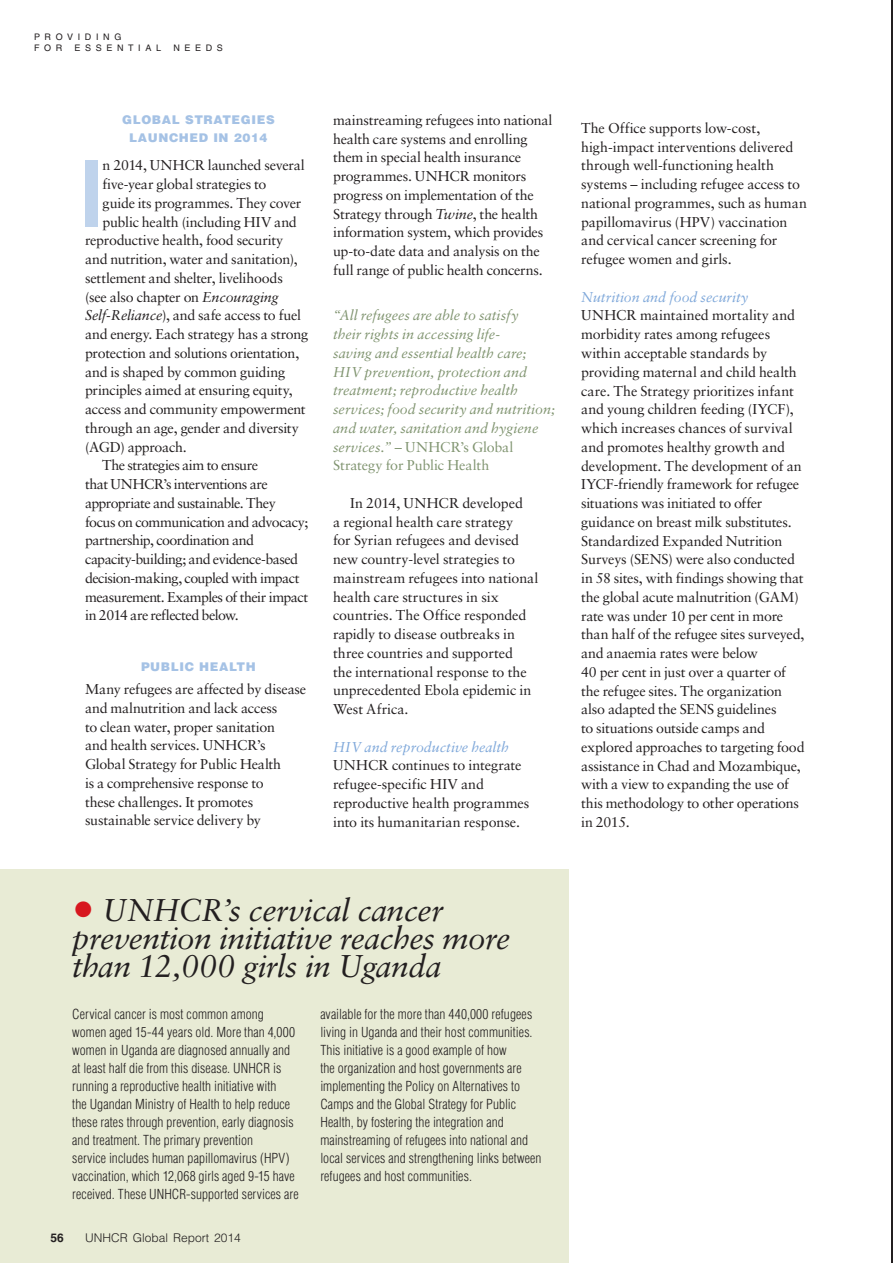
<style>
.page{position:relative;width:893px;height:1263px;background:#fff}
.page>*{position:absolute;margin:0;border:0;box-sizing:border-box;transform-origin:0 0}
.t1{font:700 condensed 89.25px "Helvetica CE";color:#bfd3ec}
.t2{font:italic 31.5px/28.2px "Sabon LT Std";letter-spacing:-.02em;color:#231f20}
.t3{font:14.25px/18.8px "Sabon LT Std";letter-spacing:-.015em;color:#231f20}
.t4{font:italic 14.25px/18.8px "Sabon LT Std";color:#809470}
.t5{font:14.25px "Sabon LT Std";letter-spacing:-.04em;color:#231f20}
.t6{font:14.25px "Sabon LT Std";letter-spacing:-.035em;color:#231f20}
.t7{font:italic 14.25px "Sabon LT Std";color:#7fa8da}
.t8{font:300 condensed 13.5px/18px "Helvetica";letter-spacing:.005em;color:#231f20}
.t9{font:900 12px/18.8px "Helvetica";letter-spacing:.05em;color:#a5c2e5;text-align:center}
.t10{font:300 12px "Helvetica";color:#231f20}
.t11{font:700 12px "Helvetica CE";color:#231f20}
.t12{font:9px/10.8px "Helvetica CE";letter-spacing:.515em;color:#231f20}
.s1{font-style:italic}
.s2{font-style:normal}
.s3{font-style:normal;font-size:45px;color:#d7171f}
</style>
<div class="page">
<div style="left:0;top:870px;width:568px;height:393px;background:#e8ebd5"></div>
<hr style="left:891px;top:0;width:2px;height:1263px;background:#231f20">
<p class="t12" style="left:34px;top:32px;width:89px">PROVIDING<br>FOR</p>
<p class="t12" style="left:75px;top:43px;width:88px">ESSENTIAL</p>
<p class="t12" style="left:173px;top:43px;width:51px">NEEDS</p>
<p class="t9" style="left:122px;top:110px;width:154px">GLOBAL STRATEGIES<br>LAUNCHED IN 2014</p>
<h1 class="t1" style="left:79px;top:138px;width:26px">I</h1>
<p class="t3" style="left:103px;top:156px;width:204px">n 2014, UNHCR launched several</p>
<p class="t3" style="left:103px;top:175px;width:165px">five-year global strategies to</p>
<p class="t3" style="left:103px;top:193px;width:200px">guide its programmes. They cover</p>
<p class="t3" style="left:103px;top:212px;width:196px">public health (including HIV and</p>
<p class="t3" style="left:85px;top:231px;width:200px">reproductive health, food security</p>
<p class="t3" style="left:85px;top:250px;width:214px">and nutrition, water and sanitation),</p>
<p class="t3" style="left:85px;top:268px;width:199px">settlement and shelter, livelihoods</p>
<p class="t3" style="left:85px;top:287px;width:195px">(see also chapter on <span class="s1">Encouraging</span></p>
<p class="t3" style="left:85px;top:306px;width:218px"><span class="s1">Self-Reliance</span>), and safe access to fuel</p>
<p class="t3" style="left:85px;top:325px;width:225px">and energy. Each strategy has a strong</p>
<p class="t3" style="left:85px;top:343px;width:216px">protection and solutions orientation,</p>
<p class="t3" style="left:85px;top:362px;width:202px">and is shaped by common guiding</p>
<p class="t3" style="left:85px;top:381px;width:209px">principles aimed at ensuring equity,</p>
<p class="t3" style="left:85px;top:400px;width:222px">access and community empowerment</p>
<p class="t3" style="left:85px;top:418px;width:215px">through an age, gender and diversity</p>
<p class="t3" style="left:85px;top:437px;width:103px">(AGD) approach.</p>
<p class="t6" style="left:102px;top:457px;width:158px">The strategies aim to ensure</p>
<p class="t6" style="left:85px;top:476px;width:184px">that UNHCR’s interventions are</p>
<p class="t5" style="left:85px;top:494px;width:192px">appropriate and sustainable. They</p>
<p class="t5" style="left:85px;top:513px;width:225px">focus on communication and advocacy;</p>
<p class="t5" style="left:85px;top:532px;width:170px">partnership, coordination and</p>
<p class="t6" style="left:85px;top:551px;width:215px">capacity-building; and evidence-based</p>
<p class="t5" style="left:85px;top:569px;width:216px">decision-making, coupled with impact</p>
<p class="t5" style="left:85px;top:588px;width:225px">measurement. Examples of their impact</p>
<p class="t5" style="left:85px;top:607px;width:155px">in 2014 are reflected below.</p>
<p class="t9" style="left:141px;top:657px;width:116px">PUBLIC HEALTH</p>
<p class="t3" style="left:85px;top:680px;width:223px">Many refugees are affected by disease and malnutrition and lack access<br>to clean water, proper sanitation<br>and health services. UNHCR’s<br>Global Strategy for Public Health<br>is a comprehensive response to<br>these challenges. It promotes sustainable service delivery by</p>
<p class="t3" style="left:333px;top:110px;width:221px">mainstreaming refugees into national health care systems and enrolling them in special health insurance programmes. UNHCR monitors progress on implementation of the Strategy through <span class="s1">Twine</span>, the health information system, which provides up-to-date data and analysis on the full range of public health concerns.</p>
<p class="t4" style="left:333px;top:306px;width:223px">“All refugees are able to satisfy<br>their rights in accessing life-<br>saving and essential health care;<br>HIV prevention, protection and treatment; reproductive health services; food security and nutrition; and water, sanitation and hygiene services.” <span class="s2">– UNHCR’s Global<br>Strategy for Public Health</span></p>
<p class="t3" style="left:333px;top:493px;width:207px;text-indent:17px">In 2014, UNHCR developed<br>a regional health care strategy<br>for Syrian refugees and devised new country-level strategies to mainstream refugees into national health care structures in six countries. The Office responded rapidly to disease outbreaks in three countries and supported<br>the international response to the unprecedented Ebola epidemic in<br>West Africa.</p>
<p class="t7" style="left:333px;top:738px;width:178px">HIV and reproductive health</p>
<p class="t3" style="left:333px;top:756px;width:198px">UNHCR continues to integrate refugee-specific HIV and reproductive health programmes into its humanitarian response.</p>
<h2 class="t2" style="left:72px;top:896px;width:439px"><span class="s3">•</span> UNHCR’s cervical cancer prevention initiative reaches more than 12,000 girls in Uganda</h2>
<p class="t8" style="left:72px;top:1005px;width:228px">Cervical cancer is most common among women aged 15-44 years old. More than 4,000 women in Uganda are diagnosed annually and at least half die from this disease. UNHCR is running a reproductive health initiative with<br>the Ugandan Ministry of Health to help reduce these rates through prevention, early diagnosis and treatment. The primary prevention<br>service includes human papillomavirus (HPV) vaccination, which 12,068 girls aged 9-15 have received. These UNHCR-supported services are</p>
<p class="t8" style="left:320px;top:1004px;width:223px">available for the more than 440,000 refugees living in Uganda and their host communities.<br>This initiative is a good example of how<br>the organization and host governments are implementing the Policy on Alternatives to Camps and the Global Strategy for Public Health, by fostering the integration and mainstreaming of refugees into national and local services and strengthening links between refugees and host communities.</p>
<p class="t11" style="left:50px;top:1230px;width:15px">56</p>
<p class="t10" style="left:85px;top:1230px;width:157px">UNHCR Global Report 2014</p>
<p class="t3" style="left:581px;top:118px;width:227px">The Office supports low-cost, high-impact interventions delivered through well-functioning health systems – including refugee access to national programmes, such as human papillomavirus (HPV) vaccination and cervical cancer screening for refugee women and girls.</p>
<p class="t7" style="left:581px;top:288px;width:169px">Nutrition and food security</p>
<p class="t3" style="left:581px;top:306px;width:225px">UNHCR maintained mortality and morbidity rates among refugees within acceptable standards by providing maternal and child health care. The Strategy prioritizes infant and young children feeding (IYCF), which increases chances of survival and promotes healthy growth and development. The development of an IYCF-friendly framework for refugee situations was initiated to offer guidance on breast milk substitutes.<br>Standardized Expanded Nutrition Surveys (SENS) were also conducted in 58 sites, with findings showing that the global acute malnutrition (GAM) rate was under 10 per cent in more than half of the refugee sites surveyed, and anaemia rates were below<br>40 per cent in just over a quarter of the refugee sites. The organization also adapted the SENS guidelines<br>to situations outside camps and explored approaches to targeting food assistance in Chad and Mozambique, with a view to expanding the use of this methodology to other operations in 2015.</p>
</div>
